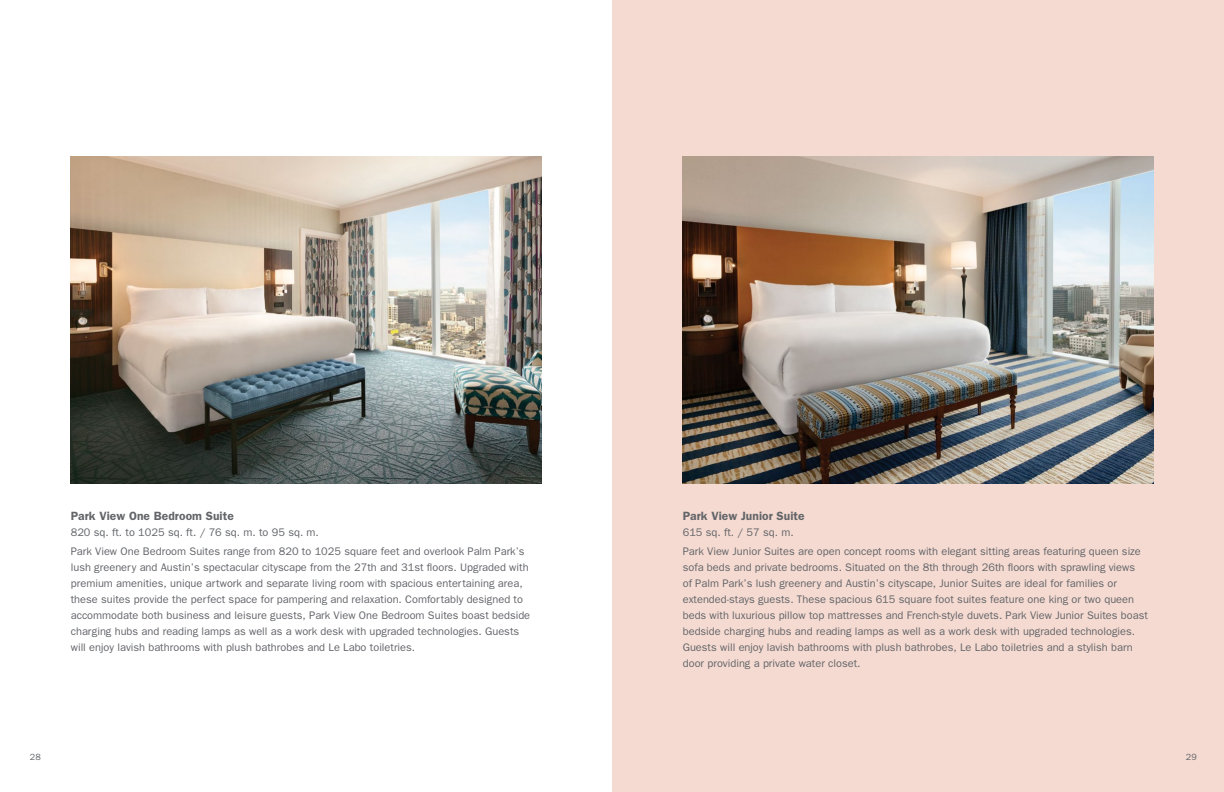
<style>
.page{position:relative;width:1224px;height:792px;background:#fff}
.page>*{position:absolute;margin:0;border:0;box-sizing:border-box;transform-origin:0 0}
.t1{font:600 12px "Franklin Gothic";letter-spacing:.005em;color:#636569}
.t2{font:11px/16px "Franklin Gothic";color:#636569}
.t3{font:9px "Franklin Gothic";color:#636569}
</style>
<div class="page">
<div style="left:612px;top:0;width:612px;height:792px;background:#f5dad1"></div>
<img style="left:71px;top:157px;width:470px;height:327px">
<img style="left:683px;top:157px;width:470px;height:327px">
<p class="t1" style="left:71px;top:509px;width:165px">Park View One Bedroom Suite</p>
<p class="t2" style="left:71px;top:523px;width:455px;line-height:19px">820 sq. ft. to 1025 sq. ft. / 76 sq. m. to 95 sq. m.<br>Park View One Bedroom Suites range from 820 to 1025 square feet and overlook Palm Park’s</p>
<p class="t2" style="left:71px;top:560px;width:461px">lush greenery and Austin’s spectacular cityscape from the 27th and 31st floors. Upgraded with premium amenities, unique artwork and separate living room with spacious entertaining area, these suites provide the perfect space for pampering and relaxation. Comfortably designed to accommodate both business and leisure guests, Park View One Bedroom Suites boast bedside charging hubs and reading lamps as well as a work desk with upgraded technologies. Guests will enjoy lavish bathrooms with plush bathrobes and Le Labo toiletries.</p>
<p class="t1" style="left:683px;top:509px;width:123px">Park View Junior Suite</p>
<p class="t2" style="left:683px;top:523px;width:460px;line-height:19px">615 sq. ft. / 57 sq. m.<br>Park View Junior Suites are open concept rooms with elegant sitting areas featuring queen size</p>
<p class="t2" style="left:683px;top:560px;width:467px">sofa beds and private bedrooms. Situated on the 8th through 26th floors with sprawling views<br>of Palm Park’s lush greenery and Austin’s cityscape, Junior Suites are ideal for families or extended-stays guests. These spacious 615 square foot suites feature one king or two queen beds with luxurious pillow top mattresses and French-style duvets. Park View Junior Suites boast bedside charging hubs and reading lamps as well as a work desk with upgraded technologies.<br>Guests will enjoy lavish bathrooms with plush bathrobes, Le Labo toiletries and a stylish barn door providing a private water closet.</p>
<p class="t3" style="left:30px;top:752px;width:13px">28</p>
<p class="t3" style="left:1186px;top:752px;width:13px">29</p>
</div>
